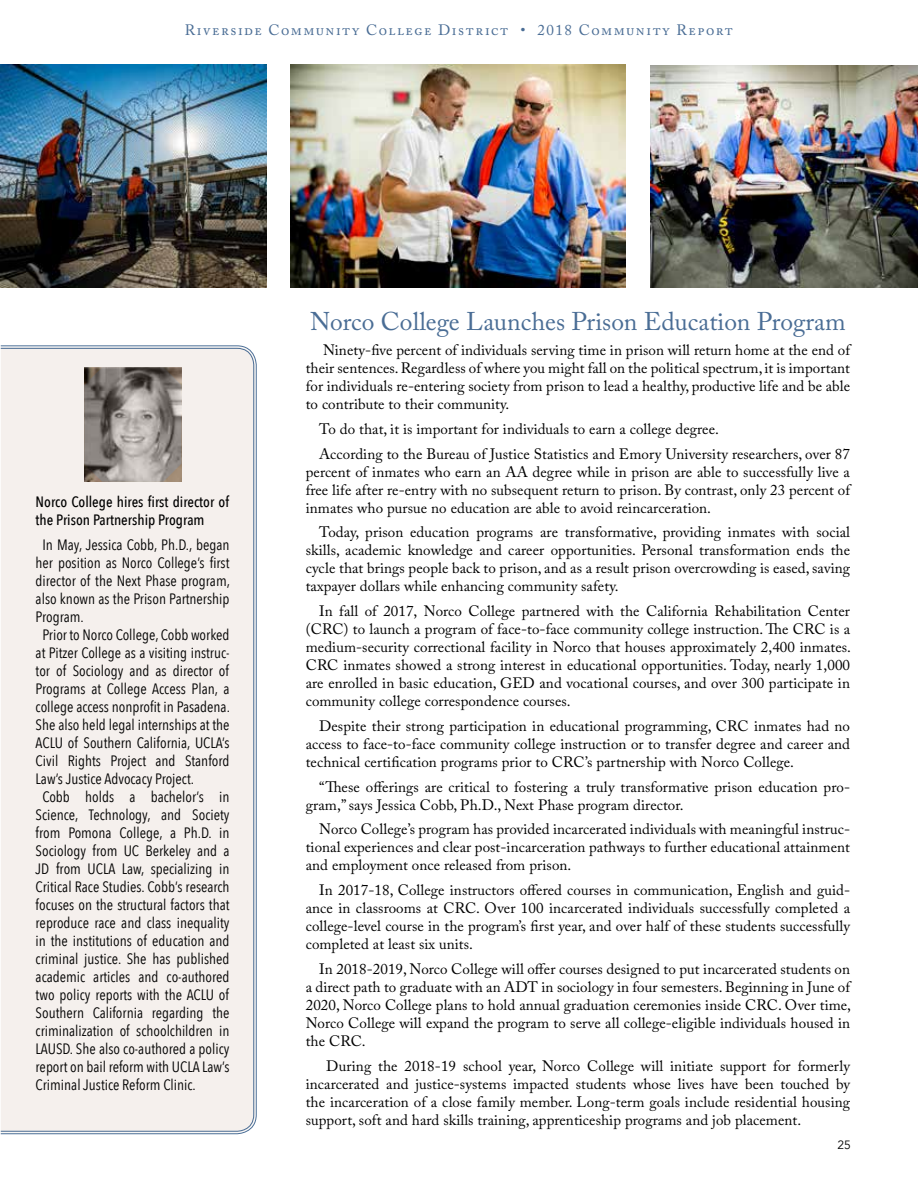
<style>
.page{position:relative;width:918px;height:1188px;background:#fff}
.page>*{position:absolute;margin:0;border:0;box-sizing:border-box;transform-origin:0 0}
.t1{font:25.5px "Adobe Caslon Pro";letter-spacing:-.005em;color:#4a6d95}
.t2{font:15px/18px "Adobe Caslon Pro";letter-spacing:.005em;color:#000;text-align:justify}
.t3{font:15px "Avenir Next Condensed";color:#000}
.t4{font:500 15px/18px "Avenir Next Condensed";color:#000}
.t5{font:15px "Adobe Caslon Pro";letter-spacing:.1em;color:#4a6d95}
.t6{font:12px "Avenir";color:#000}
</style>
<div class="page">
<div style="left:1px;top:348px;width:253px;height:784px;background:#f5f0ed"></div>
<img style="left:290px;top:64px;width:336px;height:224px">
<img style="left:0;top:64px;width:266px;height:224px">
<img style="left:650px;top:65px;width:268px;height:223px">
<svg style="left:84px;top:367px;width:97px;height:115px;background:#8e8782"></svg>
<p class="t5" style="left:185px;top:21px;width:550px">Riverside Community College District • 2018 Community Report</p>
<p class="t4" style="left:36px;top:493px;width:195px">Norco College hires first director of the Prison Partnership Program</p>
<p class="t3" style="left:42px;top:532px;width:189px">In May, Jessica Cobb, Ph.D., began</p>
<p class="t3" style="left:36px;top:550px;width:195px">her position as Norco College’s first</p>
<p class="t3" style="left:36px;top:568px;width:196px">director of the Next Phase program,</p>
<p class="t3" style="left:36px;top:586px;width:195px">also known as the Prison Partnership</p>
<p class="t3" style="left:36px;top:604px;width:50px">Program.</p>
<p class="t3" style="left:42px;top:622px;width:189px">Prior to Norco College, Cobb worked</p>
<p class="t3" style="left:36px;top:640px;width:195px">at Pitzer College as a visiting instruc-</p>
<p class="t3" style="left:36px;top:658px;width:195px">tor of Sociology and as director of</p>
<p class="t3" style="left:36px;top:676px;width:195px">Programs at College Access Plan, a</p>
<p class="t3" style="left:36px;top:694px;width:196px">college access nonprofit in Pasadena.</p>
<p class="t3" style="left:36px;top:712px;width:195px">She also held legal internships at the</p>
<p class="t3" style="left:36px;top:730px;width:195px">ACLU of Southern California, UCLA’s</p>
<p class="t3" style="left:36px;top:748px;width:195px">Civil Rights Project and Stanford</p>
<p class="t3" style="left:36px;top:766px;width:160px">Law’s Justice Advocacy Project.</p>
<p class="t3" style="left:42px;top:784px;width:189px">Cobb holds a bachelor’s in</p>
<p class="t3" style="left:36px;top:802px;width:195px">Science, Technology, and Society</p>
<p class="t3" style="left:36px;top:820px;width:195px">from Pomona College, a Ph.D. in</p>
<p class="t3" style="left:36px;top:838px;width:195px">Sociology from UC Berkeley and a</p>
<p class="t3" style="left:36px;top:856px;width:195px">JD from UCLA Law, specializing in</p>
<p class="t3" style="left:36px;top:874px;width:195px">Critical Race Studies. Cobb’s research</p>
<p class="t3" style="left:36px;top:892px;width:195px">focuses on the structural factors that</p>
<p class="t3" style="left:36px;top:910px;width:195px">reproduce race and class inequality</p>
<p class="t3" style="left:36px;top:928px;width:195px">in the institutions of education and</p>
<p class="t3" style="left:36px;top:946px;width:195px">criminal justice. She has published</p>
<p class="t3" style="left:36px;top:964px;width:195px">academic articles and co-authored</p>
<p class="t3" style="left:36px;top:982px;width:195px">two policy reports with the ACLU of</p>
<p class="t3" style="left:36px;top:1000px;width:195px">Southern California regarding the</p>
<p class="t3" style="left:36px;top:1018px;width:195px">criminalization of schoolchildren in</p>
<p class="t3" style="left:36px;top:1036px;width:195px">LAUSD. She also co-authored a policy</p>
<p class="t3" style="left:36px;top:1054px;width:195px">report on bail reform with UCLA Law’s</p>
<p class="t3" style="left:36px;top:1072px;width:162px">Criminal Justice Reform Clinic.</p>
<h1 class="t1" style="left:310px;top:307px;width:537px">Norco College Launches Prison Education Program</h1>
<p class="t2" style="left:306px;top:341px;width:548px;text-align:left;text-indent:17px">Ninety-five percent of individuals serving time in prison will return home at the end of their sentences. Regardless of where you might fall on the political spectrum, it is important for individuals re-entering society from prison to lead a healthy, productive life and be able to contribute to their community.</p>
<p class="t2" style="left:319px;top:416px;width:532px;line-height:24.8px">To do that, it is important for individuals to earn a college degree.<br>According to the Bureau of Justice Statistics and Emory University researchers, over 87</p>
<p class="t2" style="left:306px;top:462px;width:548px;text-align:left">percent of inmates who earn an AA degree while in prison are able to successfully live a free life after re-entry with no subsequent return to prison. By contrast, only 23 percent of inmates who pursue no education are able to avoid reincarceration.</p>
<p class="t2" style="left:306px;top:523px;width:546px;text-indent:14px">Today, prison education programs are transformative, providing inmates with social skills, academic knowledge and career opportunities. Personal transformation ends the cycle that brings people back to prison, and as a result prison overcrowding is eased, saving taxpayer dollars while enhancing community safety.</p>
<p class="t2" style="left:306px;top:602px;width:546px;text-indent:14px">In fall of 2017, Norco College partnered with the California Rehabilitation Center (CRC) to launch a program of face-to-face community college instruction. The CRC is a medium-security correctional facility in Norco that houses approximately 2,400 inmates.<br>CRC inmates showed a strong interest in educational opportunities. Today, nearly 1,000 are enrolled in basic education, GED and vocational courses, and over 300 participate in community college correspondence courses.</p>
<p class="t2" style="left:306px;top:717px;width:546px;text-indent:14px">Despite their strong participation in educational programming, CRC inmates had no access to face-to-face community college instruction or to transfer degree and career and technical certification programs prior to CRC’s partnership with Norco College.</p>
<p class="t2" style="left:306px;top:777px;width:546px;text-indent:14px">“These offerings are critical to fostering a truly transformative prison education pro&shy;gram,” says Jessica Cobb, Ph.D., Next Phase program director.</p>
<p class="t2" style="left:306px;top:820px;width:546px;text-indent:14px">Norco College’s program has provided incarcerated individuals with meaningful instruc&shy;tional experiences and clear post-incarceration pathways to further educational attainment and employment once released from prison.</p>
<p class="t2" style="left:306px;top:881px;width:546px;text-indent:14px">In 2017-18, College instructors offered courses in communication, English and guid&shy;ance in classrooms at CRC. Over 100 incarcerated individuals successfully completed a college-level course in the program’s first year, and over half of these students successfully completed at least six units.</p>
<p class="t2" style="left:306px;top:960px;width:548px;text-indent:13px">In 2018-2019, Norco College will offer courses designed to put incarcerated students on a direct path to graduate with an ADT in sociology in four semesters. Beginning in June of 2020, Norco College plans to hold annual graduation ceremonies inside CRC. Over time, Norco College will expand the program to serve all college-eligible individuals housed in the CRC.</p>
<p class="t2" style="left:306px;top:1056px;width:546px;text-indent:20px">During the 2018-19 school year, Norco College will initiate support for formerly incarcerated and justice-systems impacted students whose lives have been touched by the incarceration of a close family member. Long-term goals include residential housing support, soft and hard skills training, apprenticeship programs and job placement.</p>
<p class="t6" style="left:837px;top:1138px;width:15px">25</p>
</div>
